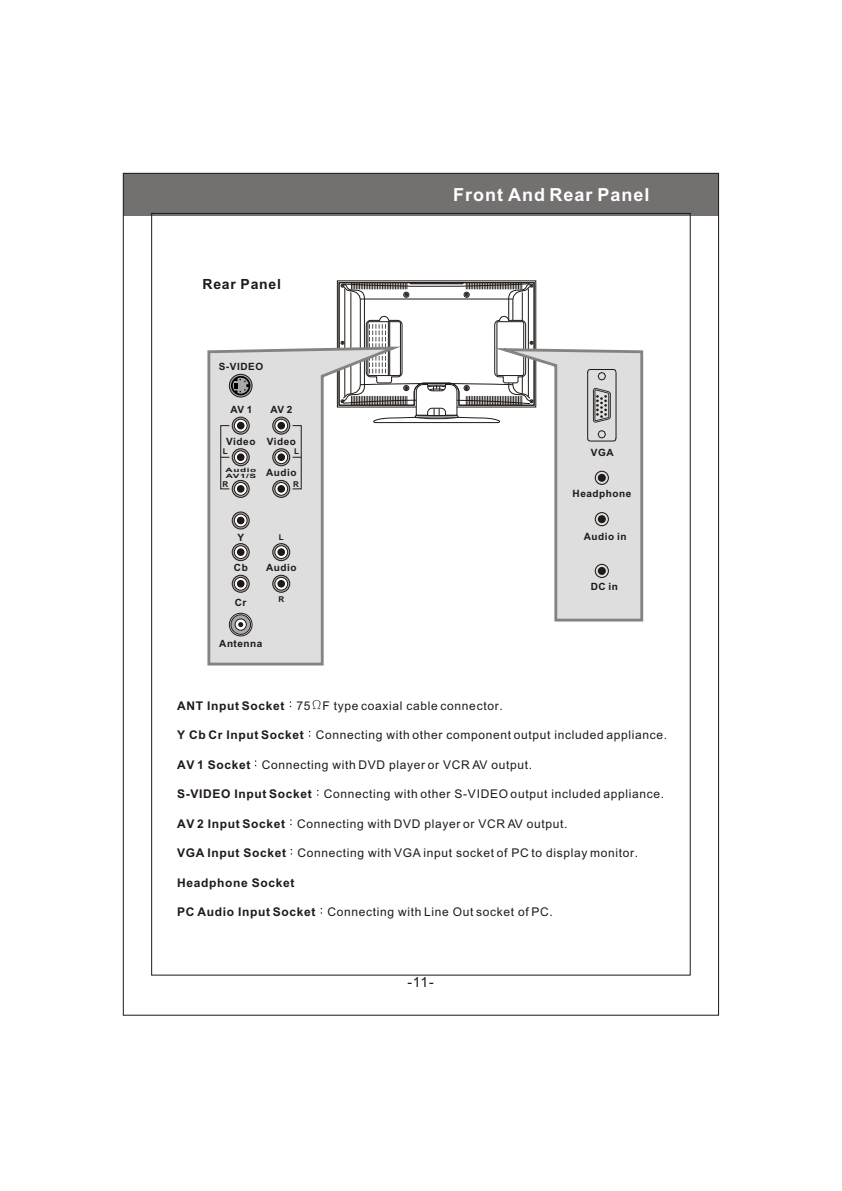
<style>
.page{position:relative;width:842px;height:1191px;background:#fff}
.page>*{position:absolute;margin:0;border:0;box-sizing:border-box;transform-origin:0 0}
.t1{font:700 18px "Arial";letter-spacing:.055em;color:#fff}
.t2{font:700 14px "Arial";letter-spacing:.055em;color:#1f1a17}
.t3{font:14px "Arial";color:#1f1a17}
.t4{font:12px "Arial";letter-spacing:.055em;color:#1f1a17}
.t5{font:700 12px "Arial";letter-spacing:.055em;color:#1f1a17}
.t6{font:700 10px "Arial";letter-spacing:.055em;color:#1f1a17}
.t7{font:700 8px "Arial";color:#1f1a17}
.t8{font:700 5.9px/6.6px "Arial";letter-spacing:.055em;color:#1f1a17;scale:1.69 1}
.s1{font-weight:700}
</style>
<div class="page">
<svg style="left:338px;top:282px;width:197px;height:141px"></svg>
<svg style="left:207px;top:345px;width:202px;height:321px;fill:#dedede"></svg>
<svg style="left:272px;top:417px;width:18px;height:17px"></svg>
<svg style="left:275px;top:419px;width:13px;height:13px"></svg>
<div style="left:277px;top:422px;width:8px;height:7px;background:#1f1a17;border-radius:50%"></div>
<svg style="left:232px;top:417px;width:18px;height:17px"></svg>
<svg style="left:234px;top:419px;width:13px;height:13px"></svg>
<div style="left:237px;top:422px;width:8px;height:7px;background:#1f1a17;border-radius:50%"></div>
<svg style="left:484px;top:346px;width:160px;height:276px;fill:#dedede"></svg>
<div style="left:220px;top:425px;width:10px;height:64px;border:1px solid #1f1a17"></div>
<div style="left:292px;top:425px;width:10px;height:64px;border:1px solid #1f1a17"></div>
<svg style="left:595px;top:471px;width:14px;height:14px"></svg>
<svg style="left:587px;top:368px;width:30px;height:74px"></svg>
<svg style="left:595px;top:512px;width:14px;height:14px"></svg>
<svg style="left:595px;top:564px;width:14px;height:14px"></svg>
<svg style="left:272px;top:448px;width:18px;height:18px"></svg>
<svg style="left:275px;top:451px;width:13px;height:13px"></svg>
<div style="left:277px;top:453px;width:8px;height:8px;background:#1f1a17;border-radius:50%"></div>
<svg style="left:232px;top:448px;width:18px;height:18px"></svg>
<svg style="left:234px;top:451px;width:13px;height:13px"></svg>
<div style="left:237px;top:453px;width:8px;height:8px;background:#1f1a17;border-radius:50%"></div>
<svg style="left:272px;top:480px;width:18px;height:18px"></svg>
<svg style="left:275px;top:482px;width:13px;height:13px"></svg>
<div style="left:277px;top:485px;width:8px;height:8px;background:#1f1a17;border-radius:50%"></div>
<svg style="left:232px;top:480px;width:18px;height:18px"></svg>
<svg style="left:234px;top:482px;width:13px;height:13px"></svg>
<div style="left:237px;top:485px;width:8px;height:8px;background:#1f1a17;border-radius:50%"></div>
<svg style="left:232px;top:512px;width:18px;height:17px"></svg>
<svg style="left:234px;top:514px;width:13px;height:13px"></svg>
<div style="left:237px;top:517px;width:8px;height:7px;background:#1f1a17;border-radius:50%"></div>
<svg style="left:272px;top:543px;width:18px;height:18px"></svg>
<svg style="left:275px;top:546px;width:13px;height:13px"></svg>
<div style="left:277px;top:548px;width:8px;height:8px;background:#1f1a17;border-radius:50%"></div>
<svg style="left:232px;top:543px;width:18px;height:18px"></svg>
<svg style="left:234px;top:546px;width:13px;height:13px"></svg>
<div style="left:237px;top:548px;width:8px;height:8px;background:#1f1a17;border-radius:50%"></div>
<svg style="left:272px;top:575px;width:18px;height:18px"></svg>
<svg style="left:275px;top:577px;width:13px;height:13px"></svg>
<div style="left:277px;top:580px;width:8px;height:8px;background:#1f1a17;border-radius:50%"></div>
<svg style="left:232px;top:575px;width:18px;height:18px"></svg>
<svg style="left:234px;top:577px;width:13px;height:13px"></svg>
<div style="left:237px;top:580px;width:8px;height:8px;background:#1f1a17;border-radius:50%"></div>
<svg style="left:229px;top:613px;width:23px;height:23px"></svg>
<svg style="left:231px;top:615px;width:20px;height:20px"></svg>
<div style="left:235px;top:619px;width:11px;height:11px;background:#fff;border:1px solid #1f1a17;border-radius:50%"></div>
<svg style="left:238px;top:622px;width:5px;height:5px"></svg>
<svg style="left:313px;top:700px;width:7px;height:9px"></svg>
<svg style="left:229px;top:374px;width:23px;height:23px"></svg>
<svg style="left:231px;top:376px;width:19px;height:19px"></svg>
<svg style="left:233px;top:378px;width:16px;height:16px"></svg>
<div style="left:123px;top:173px;width:596px;height:43px;background:#737070"></div>
<p class="t2" style="left:202px;top:279px;width:80px">Rear Panel</p>
<p class="t6" style="left:219px;top:363px;width:46px">S-VIDEO</p>
<p class="t6" style="left:231px;top:405px;width:24px">AV 1</p>
<p class="t6" style="left:226px;top:438px;width:71px">Video Video</p>
<p class="t8" style="left:226px;top:467px;width:44px">Audio<br>AV1/S <sup>Audio</sup></p>
<p class="t7" style="left:293px;top:481px;width:7px">R</p>
<p class="t6" style="left:270px;top:405px;width:24px">AV 2</p>
<p class="t7" style="left:223px;top:448px;width:6px">L</p>
<p class="t7" style="left:294px;top:448px;width:6px">L</p>
<p class="t7" style="left:223px;top:481px;width:7px">R</p>
<p class="t6" style="left:237px;top:534px;width:8px">Y</p>
<p class="t6" style="left:234px;top:564px;width:15px">Cb</p>
<p class="t6" style="left:235px;top:599px;width:13px">Cr</p>
<p class="t7" style="left:279px;top:534px;width:6px">L</p>
<p class="t6" style="left:266px;top:564px;width:32px">Audio</p>
<p class="t7" style="left:278px;top:596px;width:7px">R</p>
<p class="t6" style="left:219px;top:640px;width:45px">Antenna</p>
<h1 class="t1" style="left:453px;top:188px;width:198px">Front And Rear Panel</h1>
<p class="t6" style="left:591px;top:449px;width:24px">VGA</p>
<p class="t6" style="left:573px;top:490px;width:60px">Headphone</p>
<p class="t6" style="left:584px;top:533px;width:44px">Audio in</p>
<p class="t6" style="left:591px;top:583px;width:29px">DC in</p>
<p class="t4" style="left:177px;top:701px;width:327px"><span class="s1">ANT Input Socket</span> 75 F type coaxial cable connector.</p>
<p class="t4" style="left:177px;top:731px;width:492px"><span class="s1">Y Cb Cr Input Socket</span> Connecting with other component output included appliance.</p>
<p class="t4" style="left:177px;top:760px;width:357px"><span class="s1">AV 1 Socket</span> Connecting with DVD player or VCR AV output.</p>
<p class="t4" style="left:177px;top:790px;width:488px"><span class="s1">S-VIDEO Input Socket</span> Connecting with other S-VIDEO output included appliance.</p>
<p class="t4" style="left:177px;top:819px;width:392px"><span class="s1">AV 2 Input Socket</span> Connecting with DVD player or VCR AV output.</p>
<p class="t4" style="left:177px;top:849px;width:463px"><span class="s1">VGA Input Socket</span> Connecting with VGA input socket of PC to display monitor.</p>
<p class="t5" style="left:177px;top:878px;width:119px">Headphone Socket</p>
<p class="t4" style="left:177px;top:908px;width:377px"><span class="s1">PC Audio Input Socket</span> Connecting with Line Out socket of PC.</p>
<p class="t3" style="left:408px;top:977px;width:28px">-11-</p>
</div>
